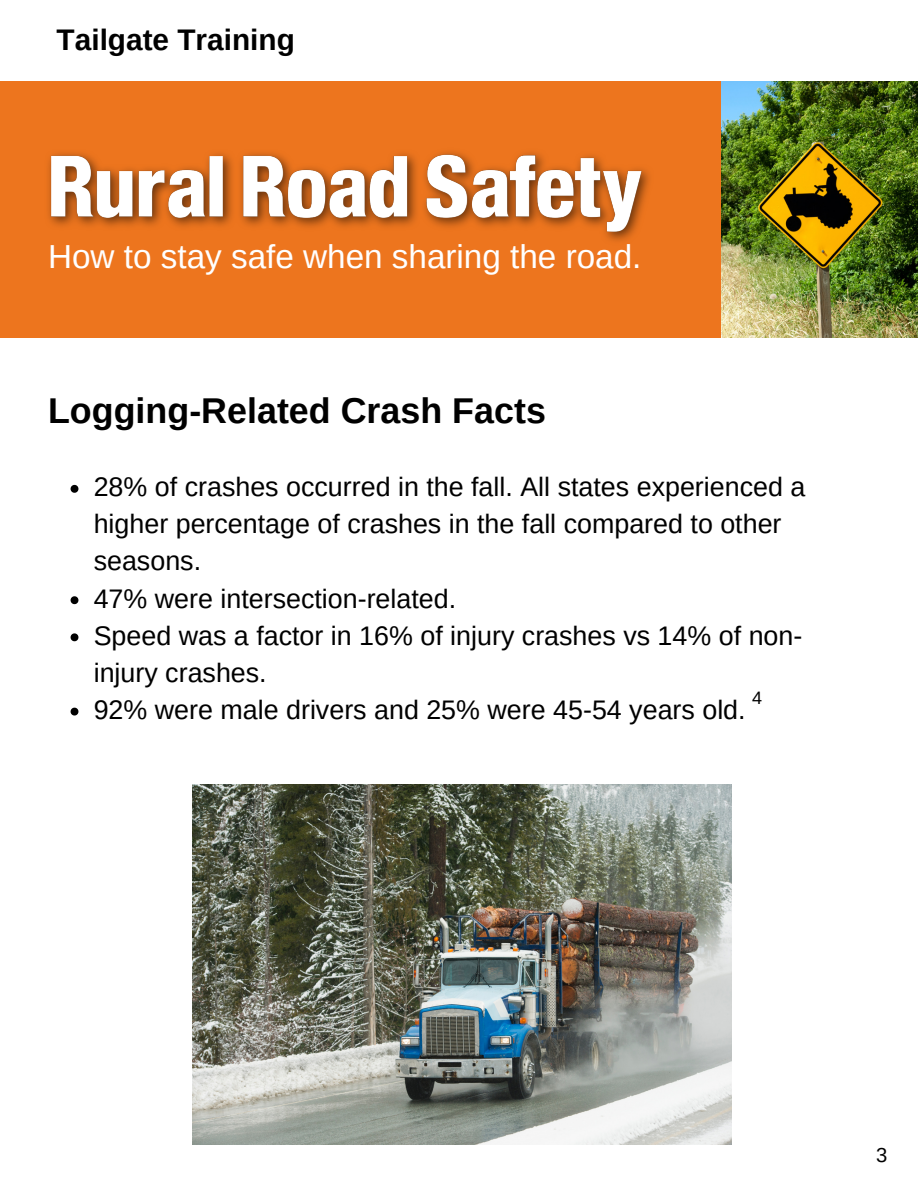
<style>
.page{position:relative;width:918px;height:1188px;background:#fff}
.page>*{position:absolute;margin:0;border:0;box-sizing:border-box;transform-origin:0 0}
.t1{font:700 35.85px "Arimo";color:#000}
.t2{font:33.3px "Arimo";color:#fff}
.t3{font:700 29.85px "Arimo";color:#000}
.t4{font:26.85px/37.2px "Arimo";color:#000}
.t5{font:20.25px "Arimo";color:#000}
.t6{font:18px "Arimo";color:#000}
</style>
<div class="page">
<div style="left:0;top:81px;width:722px;height:257px;background:#ed751e"></div>
<img style="left:193px;top:784px;width:539px;height:360px">
<img style="left:48px;top:152px;width:602px;height:89px">
<svg style="left:71px;top:485px;width:7px;height:8px"></svg>
<svg style="left:71px;top:596px;width:7px;height:8px"></svg>
<svg style="left:71px;top:633px;width:7px;height:8px"></svg>
<svg style="left:71px;top:708px;width:7px;height:8px"></svg>
<img style="left:722px;top:81px;width:195px;height:257px">
<p class="t3" style="left:57px;top:23px;width:240px">Tailgate Training</p>
<p class="t2" style="left:48px;top:238px;width:595px">How to stay safe when sharing the road.</p>
<p class="t1" style="left:48px;top:390px;width:499px">Logging-Related Crash Facts</p>
<p class="t4" style="left:94px;top:468px;width:713px">28% of crashes occurred in the fall. All states experienced a higher percentage of crashes in the fall compared to other seasons.</p>
<p class="t4" style="left:94px;top:580px;width:364px">47% were intersection-related.</p>
<p class="t4" style="left:94px;top:617px;width:710px">Speed was a factor in 16% of injury crashes vs 14% of non&shy;injury crashes.</p>
<p class="t4" style="left:94px;top:691px;width:653px">92% were male drivers and 25% were 45-54 years old.</p>
<p class="t6" style="left:752px;top:688px;width:12px">4</p>
<p class="t5" style="left:876px;top:1144px;width:13px">3</p>
</div>
